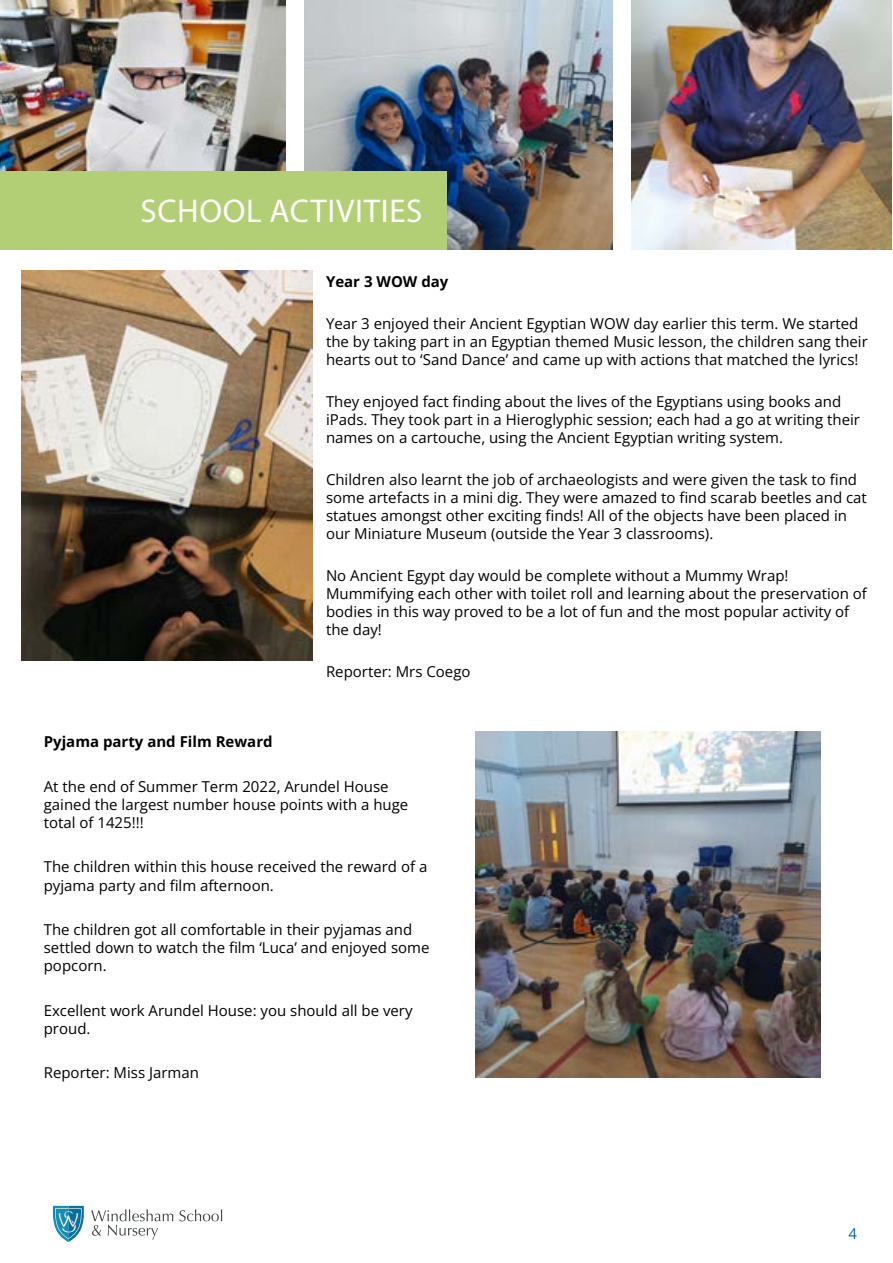
<style>
.page{position:relative;width:893px;height:1263px;background:#fff}
.page>*{position:absolute;margin:0;border:0;box-sizing:border-box;transform-origin:0 0}
.t1{font:33px "Myriad Pro";letter-spacing:.02em;color:#fff}
.t2{font:15px/18px "Open Sans";color:#000}
.t3{font:700 15px "Open Sans";color:#000}
.t4{font:15px "Open Sans";color:#006ba3}
</style>
<div class="page">
<svg style="left:179px;top:1209px;width:43px;height:12px"></svg>
<svg style="left:91px;top:1209px;width:82px;height:30px"></svg>
<svg style="left:52px;top:1206px;width:32px;height:36px"></svg>
<img style="left:304px;top:0;width:309px;height:249px">
<img style="left:0;top:0;width:286px;height:171px">
<div style="left:0;top:171px;width:446px;height:78px;background:#b3cf75"></div>
<img style="left:22px;top:271px;width:291px;height:390px">
<img style="left:631px;top:0;width:261px;height:249px">
<img style="left:475px;top:731px;width:346px;height:346px">
<h1 class="t1" style="left:141px;top:191px;width:284px">SCHOOL ACTIVITIES</h1>
<p class="t3" style="left:326px;top:271px;width:124px">Year 3 WOW day</p>
<p class="t2" style="left:326px;top:314px;width:543px">Year 3 enjoyed their Ancient Egyptian WOW day earlier this term. We started the by taking part in an Egyptian themed Music lesson, the children sang their hearts out to ‘Sand Dance’ and came up with actions that matched the lyrics!</p>
<p class="t2" style="left:326px;top:392px;width:536px">They enjoyed fact finding about the lives of the Egyptians using books and iPads. They took part in a Hieroglyphic session; each had a go at writing their names on a cartouche, using the Ancient Egyptian writing system.</p>
<p class="t2" style="left:326px;top:470px;width:542px">Children also learnt the job of archaeologists and were given the task to find some artefacts in a mini dig. They were amazed to find scarab beetles and cat statues amongst other exciting finds! All of the objects have been placed in our Miniature Museum (outside the Year 3 classrooms).</p>
<p class="t2" style="left:326px;top:566px;width:542px">No Ancient Egypt day would be complete without a Mummy Wrap!<br>Mummifying each other with toilet roll and learning about the preservation of bodies in this way proved to be a lot of fun and the most popular activity of the day!</p>
<p class="t2" style="left:326px;top:663px;width:146px">Reporter: Mrs Coego</p>
<p class="t3" style="left:44px;top:732px;width:230px">Pyjama party and Film Reward</p>
<p class="t2" style="left:44px;top:777px;width:366px">At the end of Summer Term 2022, Arundel House gained the largest number house points with a huge total of 1425!!!</p>
<p class="t2" style="left:44px;top:858px;width:385px">The children within this house received the reward of a pyjama party and film afternoon.</p>
<p class="t2" style="left:44px;top:920px;width:387px">The children got all comfortable in their pyjamas and settled down to watch the film ‘Luca’ and enjoyed some popcorn.</p>
<p class="t2" style="left:44px;top:1001px;width:370px">Excellent work Arundel House: you should all be very proud.</p>
<p class="t2" style="left:44px;top:1063px;width:157px">Reporter: Miss Jarman</p>
<p class="t4" style="left:848px;top:1223px;width:10px">4</p>
</div>
